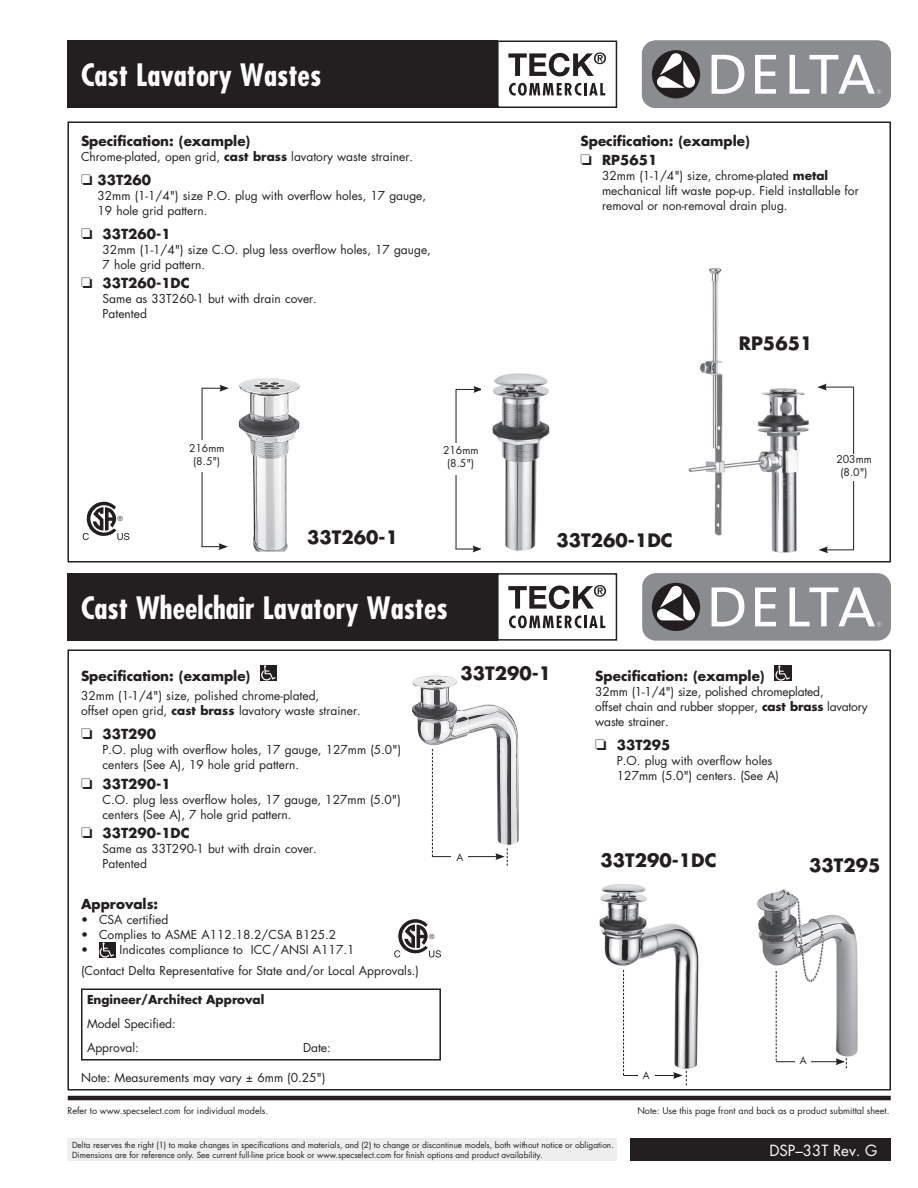
<style>
.page{position:relative;width:918px;height:1188px;background:#fff}
.page>*{position:absolute;margin:0;border:0;box-sizing:border-box;transform-origin:0 0}
.t1{font:700 condensed 30px "Futura";color:#fff}
.t2{font:700 18px "Futura";color:#231f20}
.t3{font:15px "Futura";color:#fff}
.t4{font:700 13.5px "Futura";color:#231f20}
.t5{font:12px/15px "Futura";color:#231f20}
.t6{font:700 12px "Futura";color:#231f20}
.t7{font:10.5px/12.8px "Futura";color:#231f20;text-align:center}
.t8{font:9.75px "Futura";color:#231f20}
.t9{font:9px "Futura";color:#231f20}
.t10{font:8.25px/9.8px "Futura";color:#231f20}
.t11{font:condensed 6.75px "Helvetica";color:#231f20}
.s1{font-weight:700}
</style>
<div class="page">
<div style="left:68px;top:1138px;width:549px;height:23px;background:#eeeeef"></div>
<hr style="left:68px;top:1096px;width:823px;height:4px;background:#231f20">
<div style="left:642px;top:41px;width:249px;height:67px;background:#8a8c8f;border-radius:14px"></div>
<div style="left:652px;top:50px;width:48px;height:48px;background:#231f20;border-radius:50%"></div>
<svg style="left:711px;top:55px;width:33px;height:39px"></svg>
<svg style="left:755px;top:55px;width:21px;height:39px"></svg>
<svg style="left:789px;top:55px;width:92px;height:39px"></svg>
<svg style="left:656px;top:53px;width:40px;height:35px"></svg>
<div style="left:642px;top:573px;width:249px;height:68px;background:#8a8c8f;border-radius:14px"></div>
<div style="left:652px;top:583px;width:48px;height:48px;background:#231f20;border-radius:50%"></div>
<svg style="left:712px;top:587px;width:32px;height:39px"></svg>
<svg style="left:755px;top:588px;width:21px;height:38px"></svg>
<svg style="left:790px;top:588px;width:91px;height:38px"></svg>
<svg style="left:656px;top:585px;width:40px;height:36px"></svg>
<div style="left:497px;top:40px;width:120px;height:68px;border:2px solid #231f20"></div>
<div style="left:497px;top:573px;width:120px;height:68px;border:2px solid #231f20"></div>
<svg style="left:508px;top:52px;width:98px;height:24px"></svg>
<svg style="left:509px;top:83px;width:96px;height:13px"></svg>
<svg style="left:508px;top:585px;width:98px;height:24px"></svg>
<svg style="left:509px;top:615px;width:96px;height:13px"></svg>
<div style="left:68px;top:40px;width:430px;height:68px;background:#231f20"></div>
<div style="left:68px;top:573px;width:430px;height:68px;background:#231f20"></div>
<div style="left:68px;top:122px;width:823px;height:440px;border:2px solid #231f20"></div>
<svg style="left:201px;top:543px;width:27px;height:7px"></svg>
<svg style="left:202px;top:385px;width:27px;height:7px"></svg>
<hr style="left:202px;top:388px;width:1px;height:159px;background:#231f20">
<div style="left:191px;top:441px;width:20px;height:31px;background:#fff"></div>
<img style="left:239px;top:378px;width:60px;height:174px">
<svg style="left:456px;top:386px;width:25px;height:7px"></svg>
<svg style="left:455px;top:546px;width:26px;height:6px"></svg>
<hr style="left:456px;top:389px;width:1px;height:160px;background:#231f20">
<div style="left:445px;top:443px;width:20px;height:32px;background:#fff"></div>
<img style="left:492px;top:373px;width:58px;height:178px">
<img style="left:688px;top:268px;width:121px;height:285px">
<svg style="left:819px;top:546px;width:35px;height:7px"></svg>
<hr style="left:824px;top:387px;width:30px;height:1px;background:#231f20">
<svg style="left:817px;top:384px;width:10px;height:7px"></svg>
<hr style="left:853px;top:387px;width:1px;height:163px;background:#231f20">
<div style="left:844px;top:454px;width:20px;height:27px;background:#fff"></div>
<div style="left:723px;top:334px;width:106px;height:31px;background:#fff"></div>
<div style="left:68px;top:650px;width:823px;height:440px;border:2px solid #231f20"></div>
<div style="left:99px;top:942px;width:17px;height:16px;background:#231f20"></div>
<svg style="left:100px;top:942px;width:14px;height:16px"></svg>
<img style="left:412px;top:676px;width:107px;height:169px">
<hr style="left:432px;top:856px;width:66px;height:1px;background:#231f20">
<svg style="left:432px;top:749px;width:1px;height:108px"></svg>
<div style="left:452px;top:852px;width:16px;height:12px;background:#fff"></div>
<svg style="left:495px;top:848px;width:13px;height:18px"></svg>
<img style="left:599px;top:884px;width:100px;height:187px">
<hr style="left:623px;top:1075px;width:52px;height:1px;background:#231f20">
<svg style="left:623px;top:970px;width:1px;height:105px"></svg>
<div style="left:638px;top:1070px;width:16px;height:11px;background:#fff"></div>
<svg style="left:673px;top:1071px;width:14px;height:15px"></svg>
<img style="left:757px;top:890px;width:101px;height:167px">
<hr style="left:776px;top:1061px;width:62px;height:1px;background:#231f20">
<svg style="left:776px;top:971px;width:1px;height:90px"></svg>
<div style="left:796px;top:1056px;width:15px;height:10px;background:#fff"></div>
<svg style="left:836px;top:1058px;width:11px;height:10px"></svg>
<div style="left:261px;top:665px;width:16px;height:16px;background:#231f20"></div>
<svg style="left:261px;top:665px;width:15px;height:16px"></svg>
<div style="left:775px;top:665px;width:16px;height:16px;background:#231f20"></div>
<svg style="left:775px;top:665px;width:15px;height:16px"></svg>
<div style="left:81px;top:988px;width:360px;height:73px;border:2px solid #231f20"></div>
<svg style="left:83px;top:502px;width:46px;height:38px"></svg>
<svg style="left:394px;top:919px;width:47px;height:38px"></svg>
<div style="left:555px;top:532px;width:130px;height:28px;background:#fff"></div>
<div style="left:630px;top:1138px;width:261px;height:23px;background:#231f20"></div>
<h1 class="t1" style="left:81px;top:56px;width:242px">Cast Lavatory Wastes</h1>
<p class="t4" style="left:81px;top:132px;width:171px">Specification: (example)</p>
<p class="t5" style="left:81px;top:149px;width:334px">Chrome-plated, open grid, <span class="s1">cast brass</span> lavatory waste strainer.</p>
<p class="t4" style="left:81px;top:171px;width:72px">□ 33T260</p>
<p class="t5" style="left:98px;top:188px;width:330px">32mm (1-1/4") size P.O. plug with overflow holes, 17 gauge,<br>19 hole grid pattern.</p>
<p class="t4" style="left:81px;top:225px;width:91px">□ 33T260-1</p>
<p class="t5" style="left:103px;top:242px;width:330px">32mm (1-1/4") size C.O. plug less overflow holes, 17 gauge,<br>7 hole grid pattern.</p>
<p class="t4" style="left:81px;top:274px;width:110px">□ 33T260-1DC</p>
<p class="t5" style="left:103px;top:291px;width:216px">Same as 33T260-1 but with drain cover.<br>Patented</p>
<p class="t4" style="left:580px;top:132px;width:171px">Specification: (example)</p>
<p class="t4" style="left:580px;top:151px;width:78px">□ RP5651</p>
<p class="t5" style="left:602px;top:168px;width:258px">32mm (1-1/4") size, chrome-plated <span class="s1">metal </span>mechanical lift waste pop-up. Field installable for removal or non-removal drain plug.</p>
<h2 class="t2" style="left:739px;top:331px;width:75px">RP5651</h2>
<p class="t11" style="left:118px;top:515px;width:7px">®</p>
<p class="t7" style="left:189px;top:442px;width:37px">216mm (8.5")</p>
<p class="t7" style="left:443px;top:444px;width:37px">216mm (8.5")</p>
<h2 class="t2" style="left:307px;top:525px;width:92px">33T260-1</h2>
<h2 class="t2" style="left:557px;top:529px;width:118px">33T260-1DC</h2>
<p class="t7" style="left:836px;top:453px;width:37px">203mm (8.0")</p>
<h1 class="t1" style="left:81px;top:589px;width:368px">Cast Wheelchair Lavatory Wastes</h1>
<p class="t4" style="left:81px;top:667px;width:171px">Specification: (example)</p>
<p class="t5" style="left:81px;top:689px;width:281px">32mm (1-1/4") size, polished chrome-plated,<br>offset open grid, <span class="s1">cast brass</span> lavatory waste strainer.</p>
<p class="t4" style="left:81px;top:725px;width:77px">□ 33T290</p>
<p class="t5" style="left:103px;top:743px;width:300px">P.O. plug with overflow holes, 17 gauge, 127mm (5.0") centers (See A), 19 hole grid pattern.</p>
<p class="t4" style="left:81px;top:775px;width:91px">□ 33T290-1</p>
<p class="t5" style="left:103px;top:792px;width:300px">C.O. plug less overflow holes, 17 gauge, 127mm (5.0") centers (See A), 7 hole grid pattern.</p>
<p class="t4" style="left:81px;top:824px;width:110px">□ 33T290-1DC</p>
<p class="t5" style="left:103px;top:842px;width:216px">Same as 33T290-1 but with drain cover.<br>Patented</p>
<p class="t4" style="left:81px;top:895px;width:79px">Approvals:</p>
<p class="t5" style="left:81px;top:912px;width:89px">• CSA certified</p>
<p class="t5" style="left:81px;top:927px;width:257px">• Complies to ASME A112.18.2/CSA B125.2 •</p>
<p class="t5" style="left:81px;top:939px;width:339px;line-height:21px;text-indent:39px">Indicates compliance to ICC/ANSI A117.1<br>(Contact Delta Representative for State and/or Local Approvals.)</p>
<p class="t6" style="left:87px;top:992px;width:179px">Engineer/Architect Approval</p>
<p class="t5" style="left:87px;top:1012px;width:90px;line-height:24px">Model Specified:<br>Approval:</p>
<p class="t5" style="left:303px;top:1040px;width:29px">Date:</p>
<p class="t5" style="left:81px;top:1070px;width:246px">Note: Measurements may vary ± 6mm (0.25")</p>
<p class="t11" style="left:429px;top:932px;width:7px">®</p>
<h2 class="t2" style="left:460px;top:661px;width:92px">33T290-1</h2>
<p class="t8" style="left:456px;top:851px;width:8px">A</p>
<p class="t4" style="left:595px;top:667px;width:171px">Specification: (example)</p>
<p class="t5" style="left:595px;top:684px;width:274px">32mm (1-1/4") size, polished chromeplated,<br>offset chain and rubber stopper, <span class="s1">cast brass</span> lavatory waste strainer.</p>
<p class="t4" style="left:595px;top:736px;width:77px">□ 33T295</p>
<p class="t5" style="left:617px;top:753px;width:164px">P.O. plug with overflow holes<br>127mm (5.0") centers. (See A)</p>
<h2 class="t2" style="left:600px;top:848px;width:118px">33T290-1DC</h2>
<p class="t8" style="left:643px;top:1069px;width:8px">A</p>
<h2 class="t2" style="left:809px;top:853px;width:73px">33T295</h2>
<p class="t8" style="left:800px;top:1055px;width:8px">A</p>
<p class="t9" style="left:68px;top:1105px;width:202px">Refer to www.specselect.com for individual models.</p>
<p class="t9" style="left:637px;top:1105px;width:254px">Note: Use this page front and back as a product submittal sheet.</p>
<p class="t3" style="left:802px;top:1140px;width:77px">Page 8.C.1</p>
<p class="t10" style="left:72px;top:1140px;width:543px">Delta reserves the right (1) to make changes in specifications and materials, and (2) to change or discontinue models, both without notice or obligation.<br>Dimensions are for reference only. See current full-line price book or www.specselect.com for finish options and product availability.</p>
<p class="t3" style="left:769px;top:1140px;width:110px">DSP–33T Rev. G</p>
</div>
